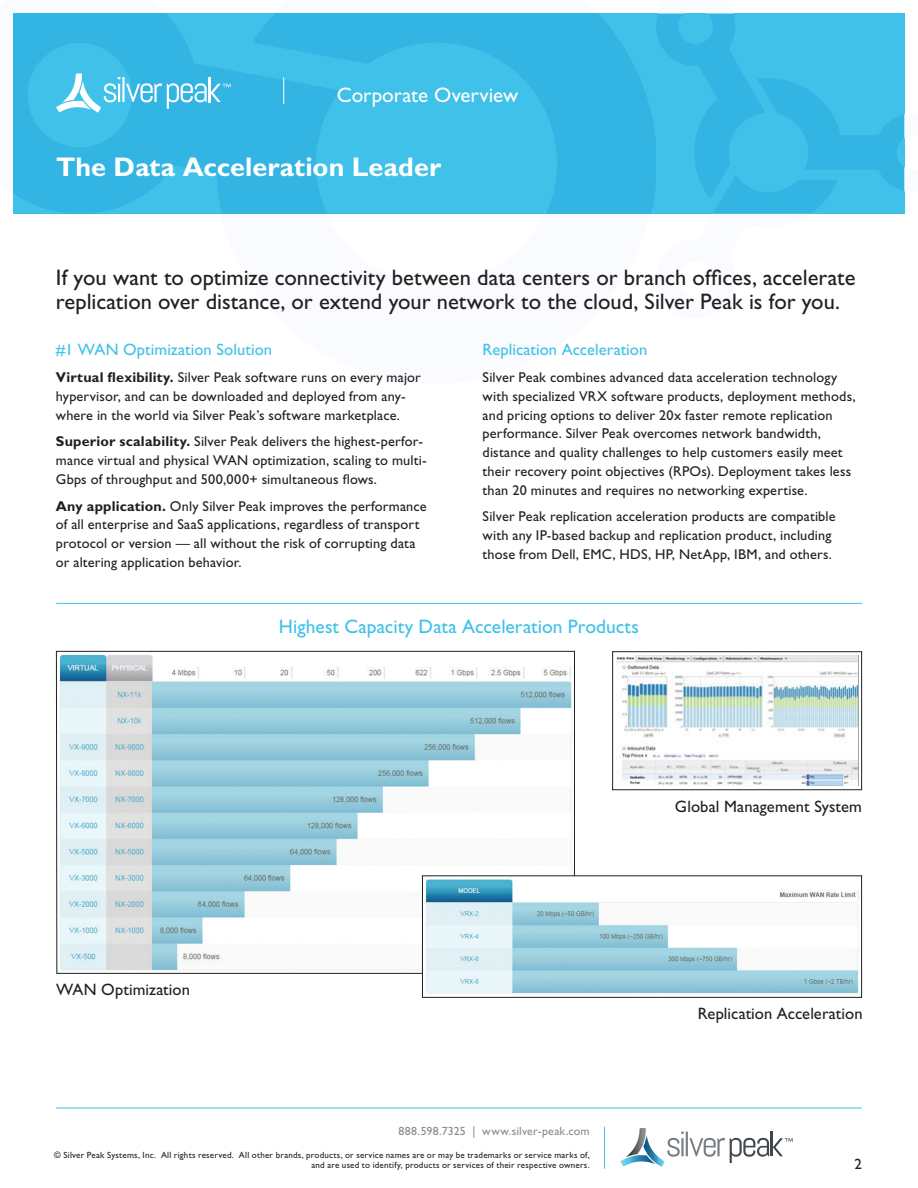
<style>
.page{position:relative;width:918px;height:1188px;background:#fff}
.page>*{position:absolute;margin:0;border:0;box-sizing:border-box;transform-origin:0 0}
.Cover_Head{font:700 27px "Gill Sans Std";color:#fff}
.Body{font:22.5px/24px "Gill Sans Std";color:#231f20}
.Collateral_Type{font:21px "Gill Sans Std";color:#fff}
.Headline{font:19.5px "Gill Sans Std";color:#3fc1e9}
.Headline-2{font:16.5px "Gill Sans Std";letter-spacing:.005em;color:#231f20}
.Headline-3{font:16.5px "Gill Sans Std";letter-spacing:.005em;color:#3fc1e9}
.Body-2{font:15px "Gill Sans Std";color:#231f20}
.Body-3{font:14.25px/18.8px "Gill Sans Std";letter-spacing:.01em;color:#231f20}
.t1{font:11.85px "Gill Sans Std";letter-spacing:.015em;color:#8a8a8e}
.t2{font:9px/10.5px "Gill Sans Std";letter-spacing:.025em;color:#231f20;text-align:right}
.s1{font-weight:700}
</style>
<div class="page">
<svg style="left:656px;top:14px;width:248px;height:200px;background:#3abce6"></svg>
<svg style="left:13px;top:14px;width:643px;height:200px;background:#38bae5"></svg>
<svg style="left:620px;top:1128px;width:173px;height:39px"></svg>
<hr style="left:604px;top:1127px;width:1px;height:42px;background:#3fc1e9">
<hr style="left:56px;top:1108px;width:806px;height:1px;background:#3fc1e9">
<svg style="left:283px;top:77px;width:1px;height:27px"></svg>
<svg style="left:56px;top:73px;width:175px;height:40px;background:#61c8ea"></svg>
<img style="left:59px;top:654px;width:514px;height:317px">
<img style="left:616px;top:656px;width:242px;height:130px">
<div style="left:612px;top:651px;width:250px;height:139px;border:1px solid #231f20"></div>
<img style="left:424px;top:878px;width:435px;height:116px">
<div style="left:422px;top:876px;width:440px;height:122px;border:1px solid #231f20"></div>
<hr style="left:56px;top:603px;width:806px;height:1px;background:#3fc1e9">
<p class="Collateral_Type" style="left:337px;top:83px;width:183px">Corporate Overview</p>
<p class="Cover_Head" style="left:56px;top:151px;width:386px">The Data Acceleration Leader</p>
<p class="Body" style="left:56px;top:266px;width:801px">If you want to optimize connectivity between data centers or branch offices, accelerate replication over distance, or extend your network to the cloud, Silver Peak is for you.</p>
<p class="Headline-3" style="left:56px;top:340px;width:218px">#1 WAN Optimization Solution</p>
<p class="Body-3" style="left:56px;top:368px;width:366px"><span class="s1">Virtual flexibility.</span> Silver Peak software runs on every major hypervisor, and can be downloaded and deployed from any&shy;where in the world via Silver Peak’s software marketplace.</p>
<p class="Body-3" style="left:56px;top:432px;width:372px"><span class="s1">Superior scalability.</span> Silver Peak delivers the highest-perfor&shy;mance virtual and physical WAN optimization, scaling to multi-<br>Gbps of throughput and 500,000+ simultaneous flows.</p>
<p class="Body-3" style="left:56px;top:497px;width:372px"><span class="s1">Any application.</span> Only Silver Peak improves the performance of all enterprise and SaaS applications, regardless of transport protocol or version — all without the risk of corrupting data or altering application behavior.</p>
<p class="Headline-3" style="left:483px;top:340px;width:166px">Replication Acceleration</p>
<p class="Body-3" style="left:483px;top:368px;width:374px">Silver Peak combines advanced data acceleration technology with specialized VRX software products, deployment methods, and pricing options to deliver 20x faster remote replication performance. Silver Peak overcomes network bandwidth, distance and quality challenges to help customers easily meet their recovery point objectives (RPOs). Deployment takes less than 20 minutes and requires no networking expertise.</p>
<p class="Body-3" style="left:483px;top:507px;width:355px">Silver Peak replication acceleration products are compatible with any IP-based backup and replication product, including those from Dell, EMC, HDS, HP, NetApp, IBM, and others.</p>
<p class="Headline" style="left:279px;top:616px;width:361px">Highest Capacity Data Acceleration Products</p>
<p class="Headline-2" style="left:675px;top:797px;width:188px">Global Management System</p>
<p class="Headline-2" style="left:56px;top:980px;width:135px">WAN Optimization</p>
<p class="t1" style="left:398px;top:1125px;width:193px">888.598.7325 | www.silver-peak.com</p>
<p class="t2" style="left:54px;top:1150px;width:537px">© Silver Peak Systems, Inc. All rights reserved. All other brands, products, or service names are or may be trademarks or service marks of, and are used to identify, products or services of their respective owners.</p>
<p class="Headline-2" style="left:698px;top:1004px;width:166px">Replication Acceleration</p>
<p class="Body-2" style="left:854px;top:1155px;width:9px">2</p>
</div>
